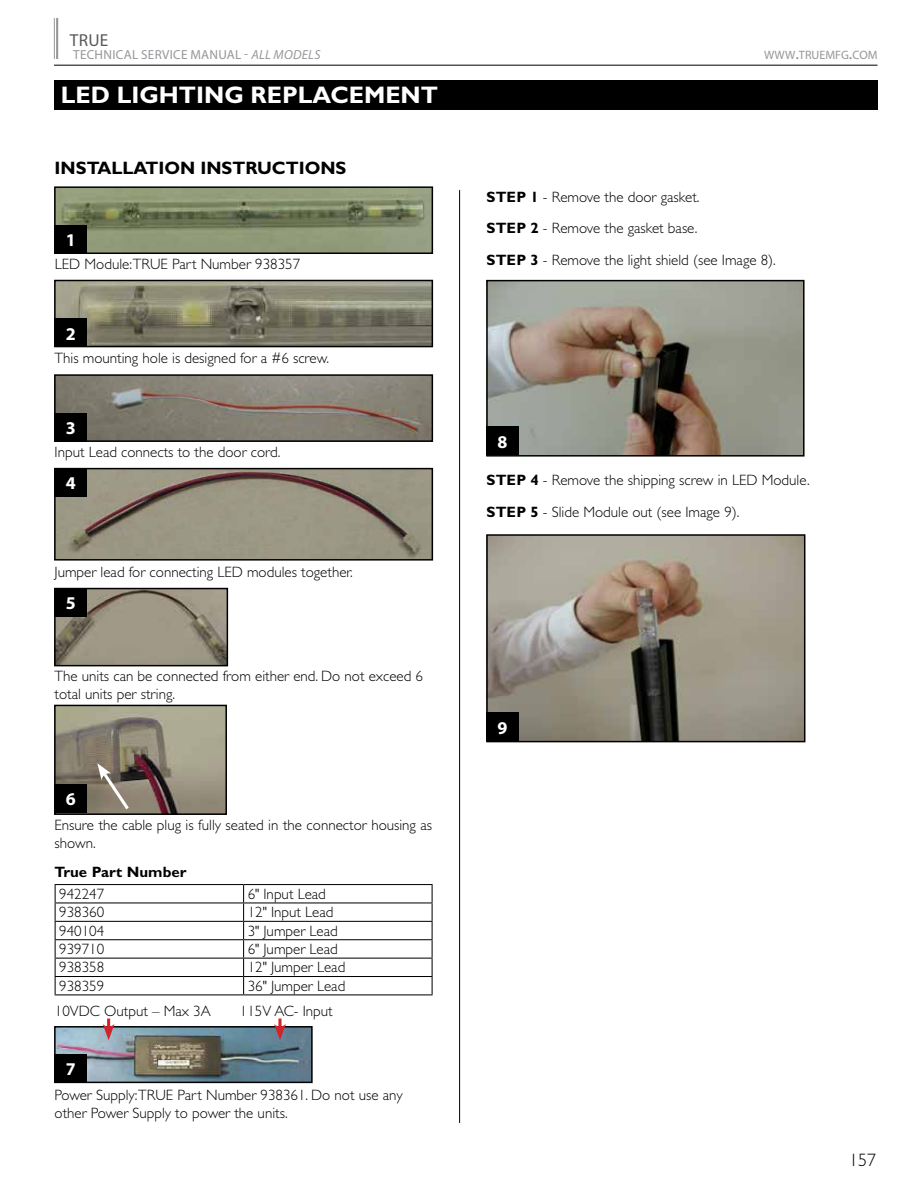
<style>
.page{position:relative;width:918px;height:1188px;background:#fff}
.page>*{position:absolute;margin:0;border:0;box-sizing:border-box;transform-origin:0 0}
.t1{font:700 24px "Gill Sans Std";color:#fff}
.t2{font:700 18px "Gill Sans Std";color:#000}
.t3{font:700 18px "Myriad Pro";color:#fff}
.t4{font:300 18px "Gill Sans Std";color:#000}
.t5{font:17.4px "Myriad Pro";color:#58595b}
.t6{font:300 15px/31.5px "Gill Sans Std";color:#000}
.t7{font:700 15px "Gill Sans Std";color:#000}
.t8{font:13.2px "Myriad Pro";letter-spacing:.02em;color:#95979a}
.t9{font:12.15px "Myriad Pro";color:#95979a}
.s1{font-style:italic}
.s2{font-size:17.4px}
.s3{font-weight:700}
</style>
<div class="page">
<hr style="left:56px;top:18px;width:2px;height:41px;background:#95979a">
<hr style="left:54px;top:18px;width:1px;height:41px;background:#95979a">
<hr style="left:54px;top:65px;width:824px;height:1px;background:#000">
<div style="left:54px;top:80px;width:824px;height:30px;background:#000"></div>
<img style="left:57px;top:189px;width:373px;height:62px">
<div style="left:54px;top:186px;width:379px;height:68px;border:2px solid #000"></div>
<img style="left:57px;top:283px;width:373px;height:61px">
<div style="left:54px;top:280px;width:379px;height:67px;border:2px solid #000"></div>
<img style="left:57px;top:471px;width:373px;height:87px">
<div style="left:54px;top:468px;width:379px;height:93px;border:2px solid #000"></div>
<img style="left:57px;top:591px;width:168px;height:72px">
<div style="left:54px;top:588px;width:174px;height:78px;border:2px solid #000"></div>
<hr style="left:55px;top:884px;width:189px;height:1px;background:#000">
<hr style="left:244px;top:884px;width:189px;height:1px;background:#000">
<hr style="left:55px;top:902px;width:189px;height:1px;background:#000">
<hr style="left:244px;top:902px;width:189px;height:1px;background:#000">
<hr style="left:55px;top:921px;width:189px;height:1px;background:#000">
<hr style="left:244px;top:921px;width:189px;height:1px;background:#000">
<hr style="left:55px;top:939px;width:189px;height:1px;background:#000">
<hr style="left:244px;top:939px;width:189px;height:1px;background:#000">
<hr style="left:55px;top:958px;width:189px;height:1px;background:#000">
<hr style="left:244px;top:958px;width:189px;height:1px;background:#000">
<hr style="left:55px;top:976px;width:189px;height:1px;background:#000">
<svg style="left:55px;top:885px;width:1px;height:109px"></svg>
<hr style="left:244px;top:976px;width:189px;height:1px;background:#000">
<svg style="left:243px;top:885px;width:1px;height:109px"></svg>
<svg style="left:432px;top:885px;width:1px;height:109px"></svg>
<hr style="left:55px;top:994px;width:189px;height:1px;background:#000">
<hr style="left:244px;top:994px;width:189px;height:1px;background:#000">
<img style="left:57px;top:1029px;width:253px;height:51px">
<div style="left:54px;top:1026px;width:259px;height:57px;border:2px solid #000"></div>
<svg style="left:103px;top:1019px;width:12px;height:21px"></svg>
<svg style="left:278px;top:1019px;width:4px;height:5px"></svg>
<svg style="left:274px;top:1024px;width:12px;height:16px"></svg>
<img style="left:57px;top:377px;width:373px;height:62px">
<div style="left:54px;top:374px;width:379px;height:68px;border:2px solid #000"></div>
<img style="left:57px;top:708px;width:167px;height:104px">
<div style="left:54px;top:705px;width:173px;height:110px;border:2px solid #000"></div>
<svg style="left:97px;top:763px;width:35px;height:50px;background:#8b8375"></svg>
<img style="left:489px;top:537px;width:313px;height:202px">
<div style="left:486px;top:534px;width:319px;height:208px;border:2px solid #000"></div>
<img style="left:489px;top:283px;width:313px;height:171px">
<div style="left:486px;top:280px;width:319px;height:177px;border:2px solid #000"></div>
<hr style="left:459px;top:190px;width:1px;height:933px;background:#000">
<div style="left:55px;top:225px;width:32px;height:29px;background:#000"></div>
<div style="left:486px;top:427px;width:33px;height:28px;background:#000"></div>
<div style="left:486px;top:712px;width:33px;height:29px;background:#000"></div>
<div style="left:55px;top:319px;width:32px;height:28px;background:#000"></div>
<div style="left:55px;top:413px;width:32px;height:29px;background:#000"></div>
<div style="left:55px;top:468px;width:32px;height:29px;background:#000"></div>
<div style="left:55px;top:588px;width:32px;height:29px;background:#000"></div>
<div style="left:55px;top:784px;width:32px;height:29px;background:#000"></div>
<div style="left:55px;top:1054px;width:32px;height:28px;background:#000"></div>
<p class="t5" style="left:70px;top:30px;width:40px">TRUE</p>
<p class="t8" style="left:73px;top:46px;width:249px">TECHNICAL SERVICE MANUAL - <span class="s1">ALL MODELS</span></p>
<p class="t9" style="left:764px;top:47px;width:115px">WWW<span class="s2">.</span>TRUEMFG<span class="s2">.</span>COM</p>
<h1 class="t1" style="left:61px;top:81px;width:379px">LED LIGHTING REPLACEMENT</h1>
<p class="t2" style="left:55px;top:158px;width:293px">INSTALLATION INSTRUCTIONS</p>
<p class="t3" style="left:66px;top:230px;width:11px">1</p>
<p class="t6" style="left:55px;top:249px;width:247px">LED Module:TRUE Part Number 938357</p>
<p class="t3" style="left:66px;top:324px;width:11px">2</p>
<p class="t6" style="left:55px;top:343px;width:276px">This mounting hole is designed for a #6 screw.</p>
<p class="t3" style="left:66px;top:418px;width:11px">3</p>
<p class="t6" style="left:55px;top:437px;width:227px">Input Lead connects to the door cord.</p>
<p class="t3" style="left:66px;top:473px;width:11px">4</p>
<p class="t6" style="left:55px;top:556px;width:300px">Jumper lead for connecting LED modules together.</p>
<p class="t3" style="left:66px;top:593px;width:11px">5</p>
<p class="t6" style="left:55px;top:668px;width:370px;line-height:18px">The units can be connected from either end. Do not exceed 6 total units per string.</p>
<p class="t3" style="left:66px;top:789px;width:11px">6</p>
<p class="t6" style="left:55px;top:817px;width:379px;line-height:18px">Ensure the cable plug is fully seated in the connector housing as shown.</p>
<p class="t7" style="left:55px;top:863px;width:133px">True Part Number</p>
<p class="t6" style="left:59px;top:878px;width:46px">942247</p>
<p class="t6" style="left:248px;top:878px;width:80px">6" Input Lead</p>
<p class="t6" style="left:59px;top:897px;width:46px">938360</p>
<p class="t6" style="left:248px;top:897px;width:87px">12" Input Lead</p>
<p class="t6" style="left:59px;top:915px;width:46px">940104</p>
<p class="t6" style="left:248px;top:915px;width:92px">3" Jumper Lead</p>
<p class="t6" style="left:59px;top:933px;width:46px">939710</p>
<p class="t6" style="left:248px;top:933px;width:92px">6" Jumper Lead</p>
<p class="t6" style="left:59px;top:952px;width:46px">938358</p>
<p class="t6" style="left:248px;top:952px;width:99px">12" Jumper Lead</p>
<p class="t6" style="left:59px;top:970px;width:46px">938359</p>
<p class="t6" style="left:248px;top:970px;width:99px">36" Jumper Lead</p>
<p class="t6" style="left:55px;top:995px;width:157px">10VDC Output – Max 3A</p>
<p class="t6" style="left:240px;top:995px;width:94px">115V AC- Input</p>
<p class="t3" style="left:66px;top:1059px;width:11px">7</p>
<p class="t6" style="left:55px;top:1086px;width:349px;line-height:18px">Power Supply:TRUE Part Number 938361. Do not use any other Power Supply to power the units.</p>
<p class="t6" style="left:487px;top:181px;width:291px"><span class="s3">STEP 1</span> - Remove the door gasket.<br><span class="s3">STEP 2</span> - Remove the gasket base.<br><span class="s3">STEP 3</span> - Remove the light shield (see Image 8).</p>
<p class="t3" style="left:497px;top:432px;width:11px">8</p>
<p class="t6" style="left:487px;top:465px;width:325px"><span class="s3">STEP 4</span> - Remove the shipping screw in LED Module.<br><span class="s3">STEP 5</span> - Slide Module out (see Image 9).</p>
<p class="t3" style="left:497px;top:717px;width:11px">9</p>
<p class="t4" style="left:849px;top:1150px;width:28px">157</p>
</div>
